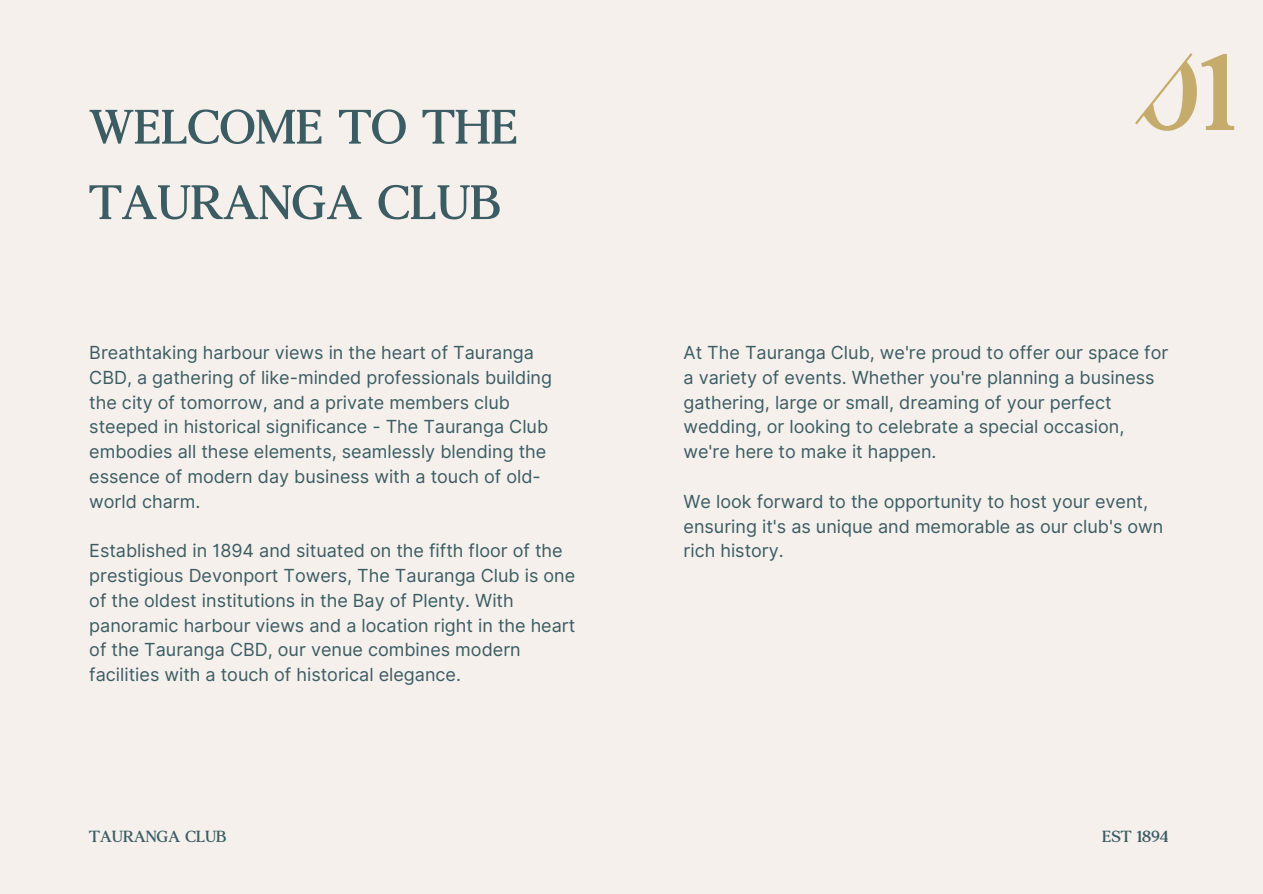
<style>
.page{position:relative;width:1263px;height:894px;background:#fff}
.page>*{position:absolute;margin:0;border:0;box-sizing:border-box;transform-origin:0 0}
.t1{font:700 121.5px "Agatho";color:#c6ac6c}
.t2{font:700 54px/75.3px "Agatho";color:#3b5c63}
.t3{font:18px/24.8px "Inter";color:#3b5c63}
.t4{font:700 18px "Agatho";color:#3b5c63}
</style>
<div class="page">
<div style="left:0;top:0;width:1263px;height:893px;background:#f5f0eb"></div>
<svg style="left:1135px;top:53px;width:58px;height:72px"></svg>
<p class="t2" style="left:89px;top:83px;width:430px">WELCOME TO THE<br>TAURANGA CLUB</p>
<p class="t3" style="left:89px;top:340px;width:464px">Breathtaking harbour views in the heart of Tauranga CBD, a gathering of like-minded professionals building the city of tomorrow, and a private members club steeped in historical significance - The Tauranga Club embodies all these elements, seamlessly blending the essence of modern day business with a touch of old&shy;world charm.</p>
<p class="t3" style="left:89px;top:538px;width:488px">Established in 1894 and situated on the fifth floor of the prestigious Devonport Towers, The Tauranga Club is one of the oldest institutions in the Bay of Plenty. With panoramic harbour views and a location right in the heart of the Tauranga CBD, our venue combines modern facilities with a touch of historical elegance.</p>
<h1 class="t1" style="left:1136px;top:14px;width:102px">01</h1>
<p class="t3" style="left:683px;top:340px;width:486px">At The Tauranga Club, we're proud to offer our space for a variety of events. Whether you're planning a business gathering, large or small, dreaming of your perfect wedding, or looking to celebrate a special occasion, we're here to make it happen.</p>
<p class="t3" style="left:683px;top:488px;width:481px">We look forward to the opportunity to host your event, ensuring it's as unique and memorable as our club's own rich history.</p>
<h2 class="t4" style="left:89px;top:824px;width:139px">TAURANGA CLUB</h2>
<h2 class="t4" style="left:1102px;top:824px;width:67px">EST 1894</h2>
</div>
